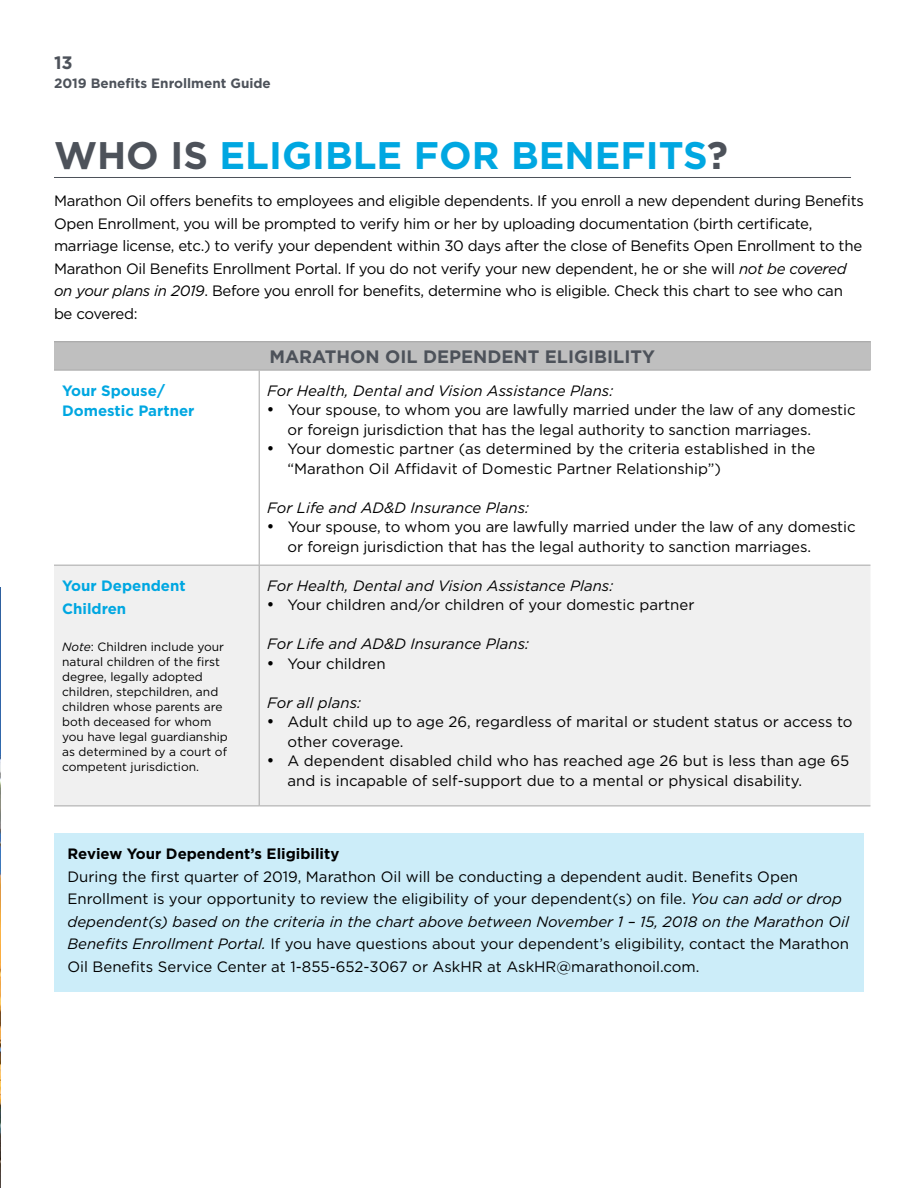
<style>
.page{position:relative;width:918px;height:1188px;background:#fff}
.page>*{position:absolute;margin:0;border:0;box-sizing:border-box;transform-origin:0 0}
.t1{font:700 38.4px "Gotham HTF";color:#00a7e1}
.t2{font:700 18px "Gotham HTF";color:#4d525a}
.t3{font:15px/22.5px "Gotham HTF";letter-spacing:-.01em;color:#000}
.t4{font:italic 15px "Gotham HTF";color:#000}
.t5{font:700 15px/19.5px "Gotham HTF";color:#00a7e1}
.t6{font:700 15px "Gotham HTF";color:#000}
.t7{font:700 13.5px "Gotham HTF";color:#4d525a}
.t8{font:12px/15px "Gotham HTF";color:#000}
.s1{color:#4d525a}
.s2{font-style:italic}
</style>
<div class="page">
<div style="left:54px;top:342px;width:816px;height:28px;background:#bfbfbf"></div>
<div style="left:54px;top:566px;width:816px;height:240px;background:#f0f0f0"></div>
<hr style="left:54px;top:341px;width:205px;height:1px;background:#a6a6a6">
<hr style="left:259px;top:341px;width:611px;height:1px;background:#a6a6a6">
<hr style="left:54px;top:370px;width:205px;height:1px;background:#a6a6a6">
<hr style="left:259px;top:370px;width:611px;height:1px;background:#a6a6a6">
<hr style="left:259px;top:371px;width:1px;height:194px;background:#a6a6a6">
<hr style="left:54px;top:565px;width:205px;height:1px;background:#a6a6a6">
<hr style="left:259px;top:565px;width:611px;height:1px;background:#a6a6a6">
<hr style="left:259px;top:566px;width:1px;height:240px;background:#a6a6a6">
<hr style="left:54px;top:806px;width:205px;height:1px;background:#a6a6a6">
<hr style="left:259px;top:806px;width:611px;height:1px;background:#a6a6a6">
<hr style="left:54px;top:177px;width:797px;height:1px;background:#4d525a">
<div style="left:54px;top:834px;width:810px;height:158px;background:#ccedf9"></div>
<img style="left:0;top:587px;width:1px;height:601px">
<p class="t2" style="left:54px;top:52px;width:20px">13</p>
<p class="t7" style="left:54px;top:75px;width:218px">2019 Benefits Enrollment Guide</p>
<h1 class="t1" style="left:54px;top:133px;width:676px"><span class="s1">WHO IS</span> ELIGIBLE FOR BENEFITS<span class="s1">?</span></h1>
<p class="t3" style="left:54px;top:190px;width:811px">Marathon Oil offers benefits to employees and eligible dependents. If you enroll a new dependent during Benefits Open Enrollment, you will be prompted to verify him or her by uploading documentation (birth certificate, marriage license, etc.) to verify your dependent within 30 days after the close of Benefits Open Enrollment to the Marathon Oil Benefits Enrollment Portal. If you do not verify your new dependent, he or she will <span class="s2">not be covered on your plans in 2019</span>. Before you enroll for benefits, determine who is eligible. Check this chart to see who can be covered:</p>
<p class="t2" style="left:269px;top:347px;width:387px">MARATHON OIL DEPENDENT ELIGIBILITY</p>
<p class="t5" style="left:62px;top:381px;width:134px">Your Spouse/<br>Domestic Partner</p>
<p class="t4" style="left:267px;top:382px;width:347px">For Health, Dental and Vision Assistance Plans:</p>
<p class="t3" style="left:288px;top:400px;width:570px;line-height:19.5px;text-indent:-20px">• Your spouse, to whom you are lawfully married under the law of any domestic or foreign jurisdiction that has the legal authority to sanction marriages.</p>
<p class="t3" style="left:288px;top:439px;width:529px;line-height:19.5px;text-indent:-20px">• Your domestic partner (as determined by the criteria established in the “Marathon Oil Affidavit of Domestic Partner Relationship”)</p>
<p class="t4" style="left:267px;top:499px;width:263px">For Life and AD&amp;D Insurance Plans:</p>
<p class="t3" style="left:288px;top:517px;width:570px;line-height:19.5px;text-indent:-20px">• Your spouse, to whom you are lawfully married under the law of any domestic or foreign jurisdiction that has the legal authority to sanction marriages.</p>
<p class="t5" style="left:62px;top:574px;width:125px;line-height:22.5px">Your Dependent<br>Children</p>
<p class="t8" style="left:62px;top:639px;width:167px"><span class="s2">Note</span>: Children include your natural children of the first degree, legally adopted children, stepchildren, and children whose parents are both deceased for whom you have legal guardianship as determined by a court of competent jurisdiction.</p>
<p class="t4" style="left:267px;top:577px;width:347px">For Health, Dental and Vision Assistance Plans:</p>
<p class="t3" style="left:267px;top:593px;width:429px">• Your children and/or children of your domestic partner</p>
<p class="t4" style="left:267px;top:636px;width:263px">For Life and AD&amp;D Insurance Plans:</p>
<p class="t3" style="left:267px;top:652px;width:120px">• Your children</p>
<p class="t4" style="left:267px;top:694px;width:95px">For all plans:</p>
<p class="t3" style="left:288px;top:712px;width:566px;line-height:19.5px;text-indent:-20px">• Adult child up to age 26, regardless of marital or student status or access to other coverage.</p>
<p class="t3" style="left:288px;top:751px;width:563px;line-height:19.5px;text-indent:-20px">• A dependent disabled child who has reached age 26 but is less than age 65 and is incapable of self-support due to a mental or physical disability.</p>
<p class="t6" style="left:68px;top:845px;width:273px">Review Your Dependent’s Eligibility</p>
<p class="t3" style="left:68px;top:865px;width:783px">During the first quarter of 2019, Marathon Oil will be conducting a dependent audit. Benefits Open Enrollment is your opportunity to review the eligibility of your dependent(s) on file. <span class="s2">You can add or drop dependent(s) based on the criteria in the chart above between November 1 – 15, 2018 on the Marathon Oil Benefits Enrollment Portal.</span> If you have questions about your dependent’s eligibility, contact the Marathon Oil Benefits Service Center at 1-855-652-3067 or AskHR at AskHR@marathonoil.com.</p>
</div>
